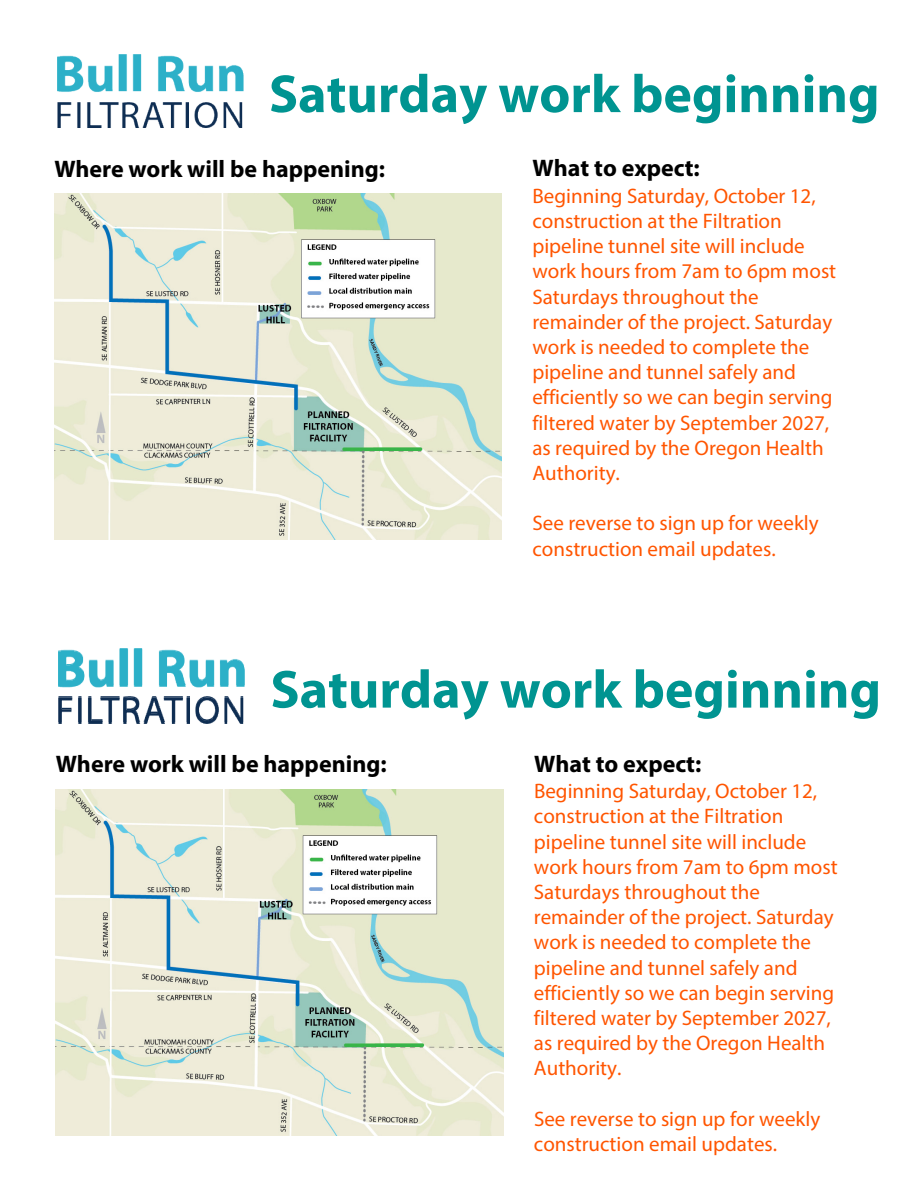
<style>
.page{position:relative;width:918px;height:1188px;background:#fff}
.page>*{position:absolute;margin:0;border:0;box-sizing:border-box;transform-origin:0 0}
.t1{font:700 54px "Myriad Pro";color:#009491}
.t2{font:700 24px "Myriad Pro";color:#000}
.t3{font:21px/25.2px "Myriad Pro";color:#f50}
</style>
<div class="page">
<img style="left:57px;top:54px;width:187px;height:74px">
<img style="left:54px;top:194px;width:448px;height:346px">
<img style="left:58px;top:650px;width:187px;height:74px">
<img style="left:56px;top:789px;width:447px;height:347px">
<h1 class="t1" style="left:269px;top:59px;width:612px">Saturday work beginning</h1>
<p class="t2" style="left:533px;top:153px;width:169px">What to expect:</p>
<p class="t3" style="left:532px;top:183px;width:305px">Beginning Saturday, October 12, construction at the Filtration pipeline tunnel site will include work hours from 7am to 6pm most<br>Saturdays throughout the remainder of the project. Saturday work is needed to complete the pipeline and tunnel safely and efficiently so we can begin serving filtered water by September 2027, as required by the Oregon Health<br>Authority.</p>
<p class="t3" style="left:532px;top:510px;width:288px">See reverse to sign up for weekly construction email updates.</p>
<p class="t2" style="left:54px;top:153px;width:332px">Where work will be happening:</p>
<h1 class="t1" style="left:270px;top:654px;width:612px">Saturday work beginning</h1>
<p class="t2" style="left:534px;top:748px;width:169px">What to expect:</p>
<p class="t3" style="left:534px;top:778px;width:305px">Beginning Saturday, October 12, construction at the Filtration pipeline tunnel site will include work hours from 7am to 6pm most<br>Saturdays throughout the remainder of the project. Saturday work is needed to complete the pipeline and tunnel safely and efficiently so we can begin serving filtered water by September 2027, as required by the Oregon Health<br>Authority.</p>
<p class="t3" style="left:534px;top:1106px;width:288px">See reverse to sign up for weekly construction email updates.</p>
<p class="t2" style="left:56px;top:748px;width:332px">Where work will be happening:</p>
</div>
